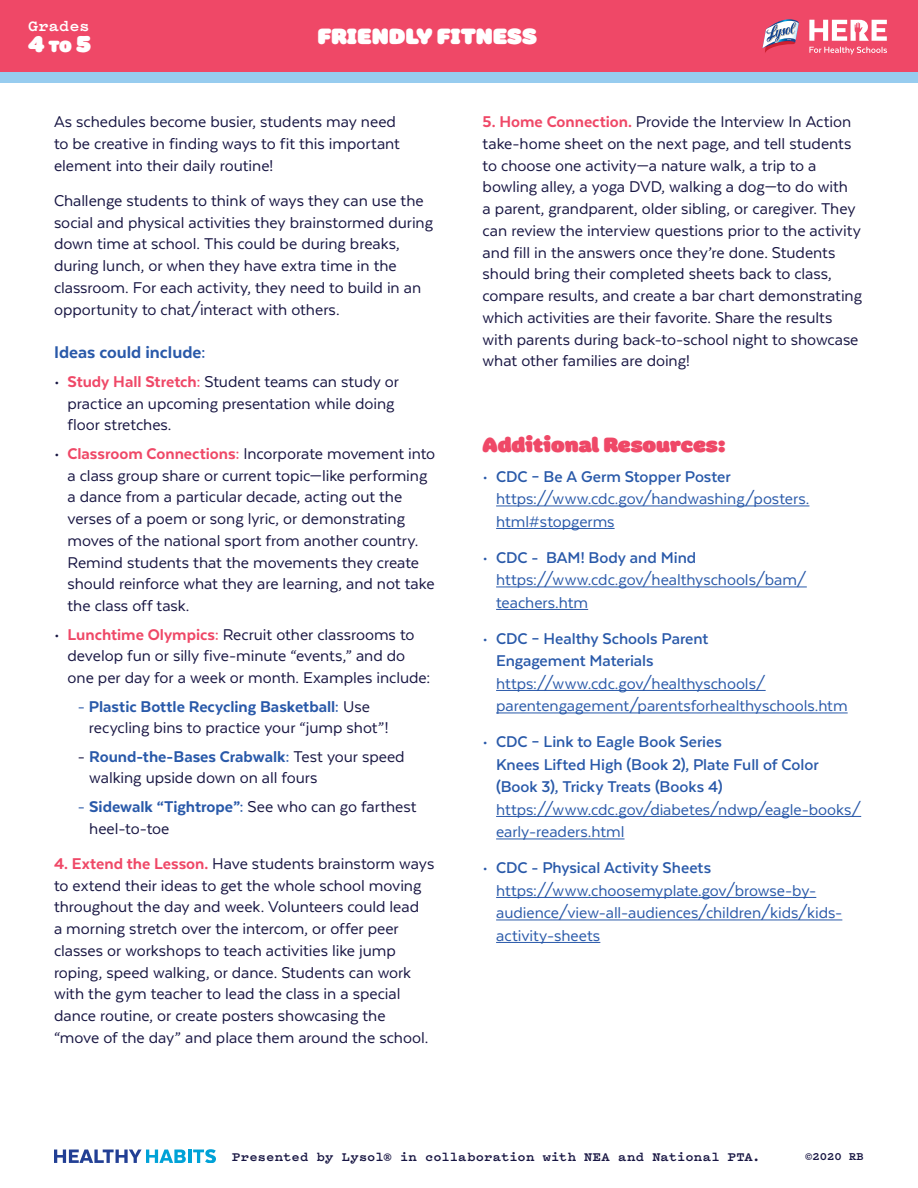
<style>
.page{position:relative;width:918px;height:1188px;background:#fff}
.page>*{position:absolute;margin:0;border:0;box-sizing:border-box;transform-origin:0 0}
.t1{font:22.5px "Colette Ultra Jumbo";color:#fff}
.t2{font:21px "Colette Ultra Jumbo";color:#ef4867}
.t3{font:800 19.5px "Texta";color:#2959a9}
.t4{font:18px/21.8px "Texta";letter-spacing:-.005em;color:#181643}
.t5{font:18px/22.5px "Texta";letter-spacing:-.005em;color:#2959a9}
.t6{font:700 18px/22.5px "Texta";color:#2959a9}
.t7{font:700 16.5px "Pitch";letter-spacing:.015em;color:#fff}
.t8{font:700 13.5px "Pitch";letter-spacing:.015em;color:#181643}
.t9{font:700 12px "Pitch";color:#181643}
.s1{font-size:16.5px}
.s2{font-weight:800;color:#ef4867}
.s3{color:#2959a9}
.s4{font-weight:800;color:#2959a9}
.s5{font-weight:700}
.s6{font-weight:400}
</style>
<div class="page">
<div style="left:0;top:0;width:918px;height:74px;background:#ef4867"></div>
<svg style="left:809px;top:20px;width:78px;height:21px"></svg>
<svg style="left:809px;top:47px;width:78px;height:7px"></svg>
<svg style="left:762px;top:19px;width:37px;height:34px"></svg>
<div style="left:0;top:72px;width:918px;height:11px;background:#97ccef"></div>
<hr style="left:496px;top:505px;width:313px;height:1px;background:#2959a9">
<hr style="left:496px;top:528px;width:119px;height:1px;background:#2959a9">
<hr style="left:496px;top:586px;width:311px;height:1px;background:#2959a9">
<hr style="left:496px;top:609px;width:92px;height:1px;background:#2959a9">
<hr style="left:496px;top:690px;width:270px;height:1px;background:#2959a9">
<hr style="left:496px;top:712px;width:352px;height:1px;background:#2959a9">
<hr style="left:496px;top:816px;width:365px;height:1px;background:#2959a9">
<hr style="left:496px;top:838px;width:129px;height:1px;background:#2959a9">
<hr style="left:496px;top:897px;width:320px;height:1px;background:#2959a9">
<hr style="left:496px;top:919px;width:346px;height:1px;background:#2959a9">
<hr style="left:496px;top:942px;width:104px;height:1px;background:#2959a9">
<svg style="left:54px;top:1149px;width:162px;height:14px"></svg>
<p class="t7" style="left:28px;top:15px;width:63px">Grades</p>
<p class="t1" style="left:28px;top:27px;width:65px">4 <span class="s1">TO</span> 5</p>
<p class="t1" style="left:317px;top:19px;width:221px">FRIENDLY FITNESS</p>
<p class="t4" style="left:54px;top:111px;width:348px">As schedules become busier, students may need to be creative in finding ways to fit this important element into their daily routine!</p>
<p class="t4" style="left:54px;top:189px;width:381px">Challenge students to think of ways they can use the social and physical activities they brainstormed during down time at school. This could be during breaks, during lunch, or when they have extra time in the classroom. For each activity, they need to build in an opportunity to chat/interact with others.</p>
<p class="t3" style="left:54px;top:342px;width:153px">Ideas could include:</p>
<p class="t4" style="left:68px;top:370px;width:333px;text-indent:-14px">• <span class="s2">Study Hall Stretch:</span> Student teams can study or practice an upcoming presentation while doing floor stretches.</p>
<p class="t4" style="left:68px;top:442px;width:369px;text-indent:-14px">• <span class="s2">Classroom Connections:</span> Incorporate movement into a class group share or current topic—like performing a dance from a particular decade, acting out the verses of a poem or song lyric, or demonstrating moves of the national sport from another country.<br>Remind students that the movements they create should reinforce what they are learning, and not take the class off task.</p>
<p class="t4" style="left:68px;top:623px;width:364px;text-indent:-14px">• <span class="s2">Lunchtime Olympics:</span> Recruit other classrooms to develop fun or silly five-minute “events,” and do one per day for a week or month. Examples include:</p>
<p class="t4" style="left:89px;top:695px;width:301px;text-indent:-11px"><span class="s3">-</span> <span class="s4">Plastic Bottle Recycling Basketball:</span> Use recycling bins to practice your “jump shot”!</p>
<p class="t4" style="left:89px;top:745px;width:317px;text-indent:-11px">- <span class="s4">Round-the-Bases Crabwalk:</span> Test your speed walking upside down on all fours</p>
<p class="t4" style="left:89px;top:796px;width:329px;text-indent:-11px"><span class="s3">-</span> <span class="s4">Sidewalk “Tightrope”:</span> See who can go farthest heel-to-toe</p>
<p class="t4" style="left:54px;top:853px;width:382px"><span class="s2">4. Extend the Lesson.</span> Have students brainstorm ways to extend their ideas to get the whole school moving throughout the day and week. Volunteers could lead<br>a morning stretch over the intercom, or offer peer classes or workshops to teach activities like jump roping, speed walking, or dance. Students can work with the gym teacher to lead the class in a special dance routine, or create posters showcasing the “move of the day” and place them around the school.</p>
<p class="t4" style="left:483px;top:111px;width:381px"><span class="s2">5. Home Connection.</span> Provide the Interview In Action take-home sheet on the next page, and tell students to choose one activity—a nature walk, a trip to a bowling alley, a yoga DVD, walking a dog—to do with<br>a parent, grandparent, older sibling, or caregiver. They can review the interview questions prior to the activity and fill in the answers once they’re done. Students should bring their completed sheets back to class, compare results, and create a bar chart demonstrating which activities are their favorite. Share the results with parents during back-to-school night to showcase what other families are doing!</p>
<p class="t2" style="left:483px;top:429px;width:245px">Additional Resources:</p>
<p class="t5" style="left:496px;top:465px;width:315px;text-indent:-14px">• <span class="s5">CDC – Be A Germ Stopper Poster </span>https://www.cdc.gov/handwashing/posters. html#stopgerms</p>
<p class="t5" style="left:496px;top:546px;width:312px;text-indent:-14px">• <span class="s5">CDC - BAM! Body and Mind </span>https://www.cdc.gov/healthyschools/bam/ teachers.htm</p>
<p class="t6" style="left:496px;top:627px;width:214px;text-indent:-14px"><span class="s6">•</span> CDC – Healthy Schools Parent<br>Engagement Materials</p>
<p class="t5" style="left:496px;top:672px;width:353px">https://www.cdc.gov/healthyschools/ parentengagement/parentsforhealthyschools.htm</p>
<p class="t6" style="left:496px;top:730px;width:324px;text-indent:-14px"><span class="s6">•</span> CDC – Link to Eagle Book Series<br>Knees Lifted High (Book 2), Plate Full of Color (Book 3), Tricky Treats (Books 4)</p>
<p class="t5" style="left:496px;top:798px;width:367px">https://www.cdc.gov/diabetes/ndwp/eagle-books/ early-readers.html</p>
<p class="t5" style="left:496px;top:856px;width:348px;text-indent:-14px">• <span class="s5">CDC - Physical Activity Sheets </span>https://www.choosemyplate.gov/browse-by&shy;audience/view-all-audiences/children/kids/kids&shy;activity-sheets</p>
<p class="t8" style="left:232px;top:1147px;width:530px">Presented by Lysol® in collaboration with NEA and National PTA.</p>
<p class="t9" style="left:805px;top:1148px;width:60px">©2020 RB</p>
</div>
